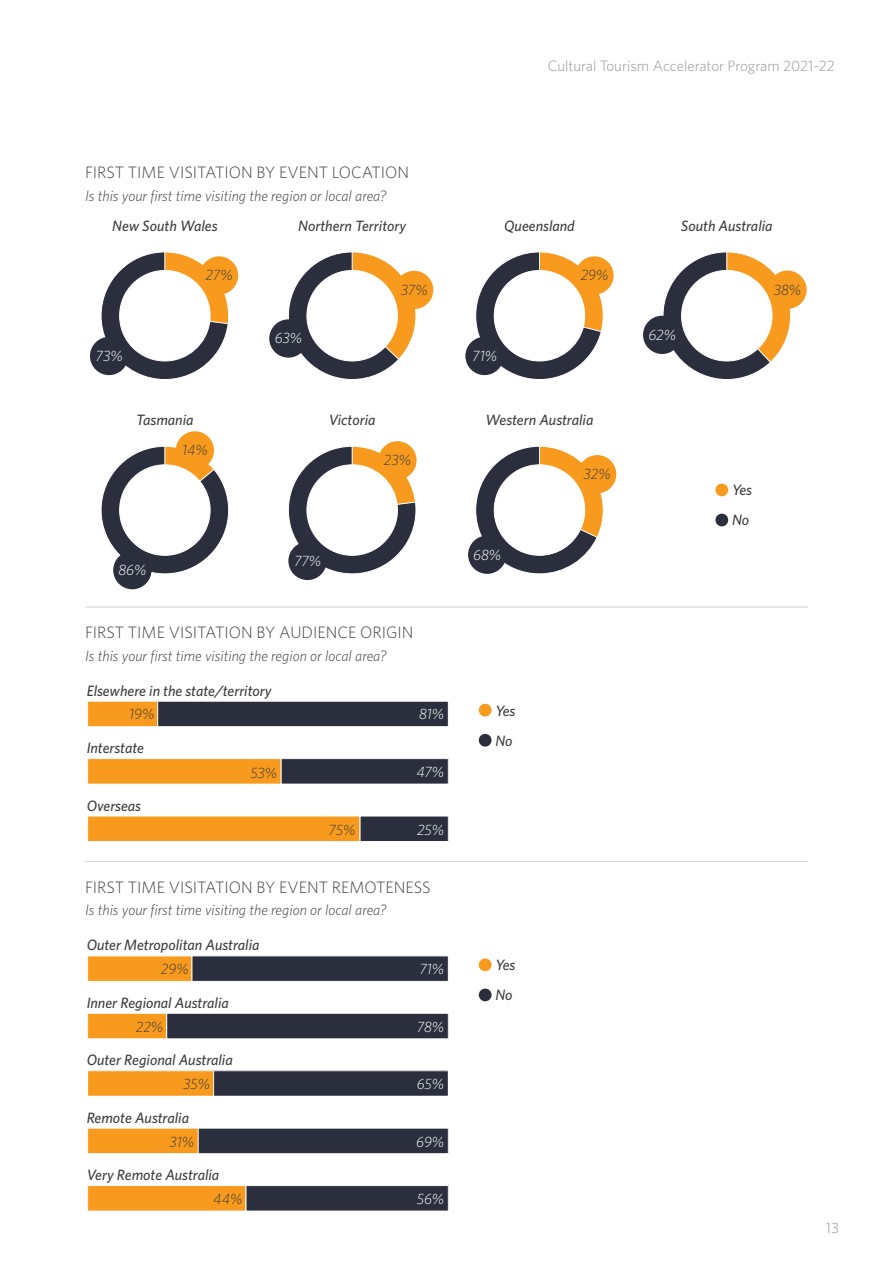
<style>
.page{position:relative;width:893px;height:1263px;background:#fff}
.page>*{position:absolute;margin:0;border:0;box-sizing:border-box;transform-origin:0 0}
.t1{font:300 16.5px "Whitney";color:#3e3e3f}
.t2{font:italic 500 15px/30.2px "Whitney";color:#3e3e3f}
.t3{font:italic 300 15px "Whitney";color:#3e3e3f}
.t4{font:italic 300 15px "Whitney";color:#fff}
.t5{font:300 15px "Whitney";color:#939598}
.s1{font-weight:300}
</style>
<div class="page">
<svg style="left:100px;top:252px;width:129px;height:128px"></svg>
<div style="left:715px;top:483px;width:13px;height:13px;background:#f79a1d;border-radius:50%"></div>
<div style="left:715px;top:514px;width:13px;height:12px;background:#2b2f3d;border-radius:50%"></div>
<div style="left:479px;top:704px;width:13px;height:12px;background:#f79a1d;border-radius:50%"></div>
<div style="left:479px;top:734px;width:13px;height:13px;background:#2b2f3d;border-radius:50%"></div>
<svg style="left:288px;top:252px;width:129px;height:128px"></svg>
<svg style="left:475px;top:252px;width:129px;height:128px"></svg>
<svg style="left:101px;top:445px;width:128px;height:130px"></svg>
<svg style="left:288px;top:446px;width:129px;height:129px"></svg>
<svg style="left:475px;top:446px;width:129px;height:128px"></svg>
<svg style="left:662px;top:252px;width:129px;height:128px"></svg>
<div style="left:578px;top:455px;width:38px;height:38px;background:#f79a1d;border-radius:50%"></div>
<div style="left:468px;top:536px;width:38px;height:38px;background:#2b2f3d;border-radius:50%"></div>
<div style="left:378px;top:441px;width:39px;height:38px;background:#f79a1d;border-radius:50%"></div>
<div style="left:288px;top:542px;width:39px;height:38px;background:#2b2f3d;border-radius:50%"></div>
<div style="left:176px;top:431px;width:38px;height:38px;background:#f79a1d;border-radius:50%"></div>
<div style="left:113px;top:551px;width:38px;height:38px;background:#2b2f3d;border-radius:50%"></div>
<div style="left:200px;top:256px;width:38px;height:39px;background:#f79a1d;border-radius:50%"></div>
<div style="left:90px;top:337px;width:38px;height:38px;background:#2b2f3d;border-radius:50%"></div>
<div style="left:395px;top:271px;width:38px;height:38px;background:#f79a1d;border-radius:50%"></div>
<div style="left:269px;top:319px;width:39px;height:39px;background:#2b2f3d;border-radius:50%"></div>
<div style="left:575px;top:256px;width:39px;height:39px;background:#f79a1d;border-radius:50%"></div>
<div style="left:465px;top:337px;width:39px;height:38px;background:#2b2f3d;border-radius:50%"></div>
<div style="left:768px;top:271px;width:39px;height:38px;background:#f79a1d;border-radius:50%"></div>
<div style="left:643px;top:316px;width:38px;height:38px;background:#2b2f3d;border-radius:50%"></div>
<div style="left:88px;top:701px;width:70px;height:26px;background:#f79a1d"></div>
<div style="left:87px;top:701px;width:71px;height:26px;border:1px solid #fff"></div>
<div style="left:157px;top:701px;width:292px;height:26px;background:#2b2f3d;border:1px solid #fff"></div>
<div style="left:88px;top:759px;width:193px;height:25px;background:#f79a1d"></div>
<div style="left:87px;top:758px;width:195px;height:26px;border:1px solid #fff"></div>
<div style="left:281px;top:759px;width:167px;height:25px;background:#2b2f3d"></div>
<div style="left:281px;top:758px;width:168px;height:26px;border:1px solid #fff"></div>
<div style="left:88px;top:816px;width:272px;height:25px;background:#f79a1d"></div>
<div style="left:87px;top:816px;width:273px;height:26px;border:1px solid #fff"></div>
<div style="left:360px;top:816px;width:88px;height:25px;background:#2b2f3d"></div>
<div style="left:360px;top:816px;width:89px;height:26px;border:1px solid #fff"></div>
<div style="left:479px;top:958px;width:13px;height:13px;background:#f79a1d;border-radius:50%"></div>
<div style="left:479px;top:988px;width:13px;height:13px;background:#2b2f3d;border-radius:50%"></div>
<div style="left:88px;top:956px;width:104px;height:25px;background:#f79a1d"></div>
<div style="left:87px;top:955px;width:105px;height:27px;border:1px solid #fff"></div>
<div style="left:192px;top:955px;width:257px;height:27px;background:#2b2f3d;border:1px solid #fff"></div>
<div style="left:88px;top:1013px;width:79px;height:26px;background:#f79a1d"></div>
<div style="left:87px;top:1013px;width:80px;height:26px;border:1px solid #fff"></div>
<div style="left:167px;top:1013px;width:281px;height:26px;background:#2b2f3d"></div>
<div style="left:166px;top:1013px;width:283px;height:26px;border:1px solid #fff"></div>
<div style="left:88px;top:1071px;width:126px;height:25px;background:#f79a1d"></div>
<div style="left:87px;top:1070px;width:127px;height:26px;border:1px solid #fff"></div>
<div style="left:214px;top:1071px;width:234px;height:25px;background:#2b2f3d"></div>
<div style="left:213px;top:1070px;width:236px;height:26px;border:1px solid #fff"></div>
<div style="left:88px;top:1128px;width:111px;height:26px;background:#f79a1d"></div>
<div style="left:87px;top:1128px;width:112px;height:26px;border:1px solid #fff"></div>
<div style="left:198px;top:1128px;width:250px;height:26px;background:#2b2f3d"></div>
<div style="left:198px;top:1128px;width:251px;height:26px;border:1px solid #fff"></div>
<div style="left:88px;top:1185px;width:158px;height:26px;background:#f79a1d"></div>
<div style="left:87px;top:1185px;width:159px;height:26px;border:1px solid #fff"></div>
<div style="left:246px;top:1185px;width:202px;height:26px;background:#2b2f3d"></div>
<div style="left:246px;top:1185px;width:203px;height:26px;border:1px solid #fff"></div>
<hr style="left:85px;top:607px;width:723px;height:1px;background:#d1d2d4">
<hr style="left:85px;top:861px;width:723px;height:1px;background:#d1d2d4">
<p class="t1" style="left:85px;top:163px;width:326px">FIRST TIME VISITATION BY EVENT LOCATION</p>
<p class="t3" style="left:85px;top:187px;width:303px">Is this your first time visiting the region or local area?</p>
<p class="t5" style="left:548px;top:57px;width:288px">Cultural Tourism Accelerator Program 2021-22</p>
<p class="t2" style="left:112px;top:210px;width:107px">New South Wales</p>
<p class="t2" style="left:298px;top:210px;width:109px">Northern Territory</p>
<p class="t2" style="left:504px;top:210px;width:72px">Queensland</p>
<p class="t4" style="left:96px;top:347px;width:28px">73%</p>
<p class="t3" style="left:206px;top:266px;width:28px">27%</p>
<p class="t4" style="left:275px;top:329px;width:29px">63%</p>
<p class="t3" style="left:401px;top:281px;width:28px">37%</p>
<p class="t4" style="left:472px;top:347px;width:26px">71%</p>
<p class="t3" style="left:581px;top:266px;width:29px">29%</p>
<p class="t2" style="left:136px;top:405px;width:59px">Tasmania</p>
<p class="t2" style="left:329px;top:405px;width:48px">Victoria</p>
<p class="t2" style="left:486px;top:405px;width:109px">Western Australia</p>
<p class="t3" style="left:182px;top:441px;width:27px">14%</p>
<p class="t3" style="left:384px;top:451px;width:29px">23%</p>
<p class="t3" style="left:584px;top:465px;width:29px">32%</p>
<p class="t4" style="left:118px;top:561px;width:29px">86%</p>
<p class="t4" style="left:294px;top:552px;width:28px">77%</p>
<p class="t1" style="left:85px;top:623px;width:330px">FIRST TIME VISITATION BY AUDIENCE ORIGIN</p>
<p class="t3" style="left:85px;top:647px;width:303px">Is this your first time visiting the region or local area?</p>
<p class="t2" style="left:87px;top:675px;width:186px">Elsewhere in the state/territory</p>
<p class="t3" style="left:129px;top:705px;width:27px">19%</p>
<p class="t4" style="left:419px;top:705px;width:26px">81%</p>
<p class="t2" style="left:87px;top:732px;width:59px">Interstate</p>
<p class="t2" style="left:87px;top:790px;width:56px">Overseas</p>
<p class="t3" style="left:250px;top:764px;width:28px">53%</p>
<p class="t4" style="left:416px;top:763px;width:29px">47%</p>
<p class="t3" style="left:329px;top:821px;width:28px">75%</p>
<p class="t4" style="left:417px;top:820px;width:29px">25%</p>
<p class="t1" style="left:85px;top:878px;width:347px">FIRST TIME VISITATION BY EVENT REMOTENESS</p>
<p class="t3" style="left:85px;top:901px;width:303px">Is this your first time visiting the region or local area?</p>
<p class="t2" style="left:87px;top:930px;width:174px">Outer Metropolitan Australia</p>
<p class="t3" style="left:161px;top:960px;width:29px">29%</p>
<p class="t4" style="left:419px;top:960px;width:26px">71%</p>
<p class="t2" style="left:87px;top:987px;width:144px">Inner Regional Australia</p>
<p class="t3" style="left:136px;top:1018px;width:29px">22%</p>
<p class="t4" style="left:417px;top:1018px;width:29px">78%</p>
<p class="t2" style="left:87px;top:1045px;width:148px">Outer Regional Australia</p>
<p class="t3" style="left:183px;top:1075px;width:28px">35%</p>
<p class="t4" style="left:417px;top:1075px;width:29px">65%</p>
<p class="t2" style="left:170px;top:1105px;width:26px;line-height:24.5px;text-indent:-83px">Remote Australia<br><span class="s1">31%</span></p>
<p class="t2" style="left:87px;top:1159px;width:134px">Very Remote Australia</p>
<p class="t4" style="left:416px;top:1133px;width:29px">69%</p>
<p class="t3" style="left:213px;top:1190px;width:31px">44%</p>
<p class="t4" style="left:417px;top:1190px;width:29px">56%</p>
<p class="t4" style="left:473px;top:546px;width:29px">68%</p>
<p class="t2" style="left:496px;top:695px;width:21px">Yes<br>No</p>
<p class="t2" style="left:496px;top:949px;width:21px">Yes<br>No</p>
<p class="t2" style="left:681px;top:210px;width:93px">South Australia</p>
<p class="t4" style="left:648px;top:326px;width:29px">62%</p>
<p class="t3" style="left:774px;top:281px;width:29px">38%</p>
<p class="t2" style="left:732px;top:475px;width:21px">Yes<br>No</p>
<p class="t5" style="left:826px;top:1219px;width:15px">13</p>
</div>
